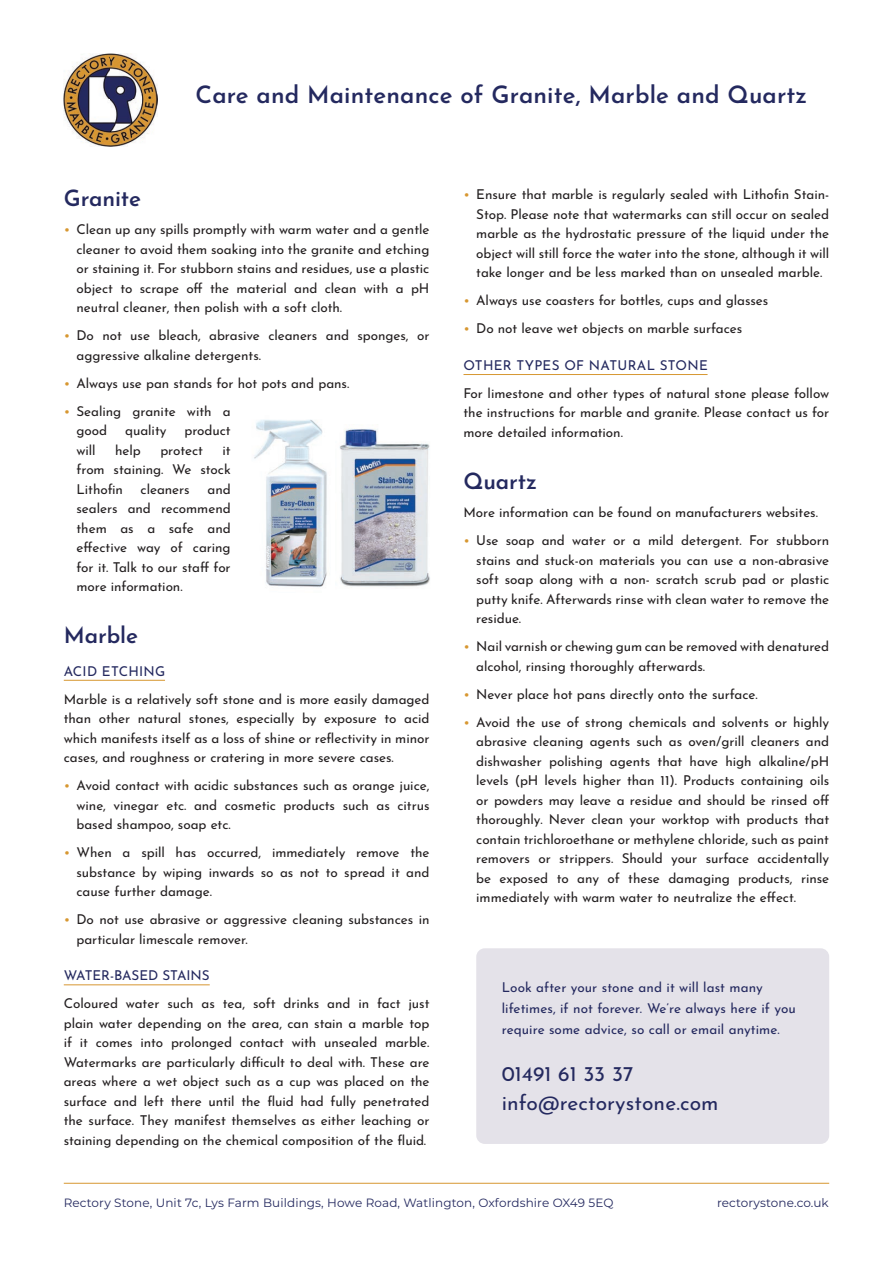
<style>
.page{position:relative;width:893px;height:1263px;background:#fff}
.page>*{position:absolute;margin:0;border:0;box-sizing:border-box;transform-origin:0 0}
.t1{font:600 24px "Josefin Sans";letter-spacing:.005em;color:#24295f}
.t2{font:600 22.5px "Josefin Sans";letter-spacing:-.005em;color:#24295f}
.t3{font:21px/29.5px "Josefin Sans";letter-spacing:.005em;color:#24295f}
.t4{font:13.5px/19.5px "Josefin Sans";letter-spacing:-.005em;color:#231f20;text-align:justify}
.t5{font:13.5px/21px "Josefin Sans";letter-spacing:.005em;color:#24295f}
.t6{font:12px "Montserrat";letter-spacing:.01em;color:#24295f}
.s1{color:#d79731}
</style>
<div class="page">
<img style="left:64px;top:53px;width:93px;height:94px">
<hr style="left:64px;top:680px;width:101px;height:1px;background:#d79731">
<hr style="left:64px;top:984px;width:146px;height:1px;background:#d79731">
<hr style="left:463px;top:374px;width:245px;height:1px;background:#d79731">
<img style="left:339px;top:428px;width:91px;height:159px">
<img style="left:254px;top:419px;width:73px;height:168px">
<div style="left:476px;top:948px;width:353px;height:196px;background:#e4e2e9;border-radius:9px"></div>
<hr style="left:64px;top:1183px;width:765px;height:1px;background:#d79731">
<h1 class="t1" style="left:196px;top:74px;width:613px">Care and Maintenance of Granite, Marble and Quartz</h1>
<h2 class="t2" style="left:64px;top:179px;width:79px">Granite</h2>
<p class="t4" style="left:77px;top:218px;width:354px;text-indent:-13px"><span class="s1">•</span> Clean up any spills promptly with warm water and a gentle cleaner to avoid them soaking into the granite and etching or staining it. For stubborn stains and residues, use a plastic object to scrape off the material and clean with a pH neutral cleaner, then polish with a soft cloth.</p>
<p class="t4" style="left:77px;top:324px;width:354px;text-indent:-13px"><span class="s1">•</span> Do not use bleach, abrasive cleaners and sponges, or aggressive alkaline detergents.</p>
<p class="t4" style="left:64px;top:371px;width:287px"><span class="s1">•</span> Always use pan stands for hot pots and pans.</p>
<p class="t4" style="left:77px;top:399px;width:156px;text-indent:-13px"><span class="s1">•</span> Sealing granite with a good</p>
<p class="t4" style="left:125px;top:419px;width:43px">quality</p>
<p class="t4" style="left:185px;top:419px;width:48px">product</p>
<p class="t4" style="left:77px;top:438px;width:21px">will</p>
<p class="t4" style="left:115px;top:438px;width:27px">help</p>
<p class="t4" style="left:160px;top:438px;width:44px">protect</p>
<p class="t4" style="left:77px;top:438px;width:156px;text-indent:146px">it from staining. We stock Lithofin</p>
<p class="t4" style="left:77px;top:477px;width:156px;text-indent:131px">and sealers and recommend them as a safe and effective way of caring for it. Talk to our staff for more information.</p>
<h2 class="t2" style="left:64px;top:616px;width:76px">Marble</h2>
<p class="t5" style="left:64px;top:659px;width:103px">ACID ETCHING</p>
<p class="t4" style="left:64px;top:687px;width:367px">Marble is a relatively soft stone and is more easily damaged than other natural stones, especially by exposure to acid which manifests itself as a loss of shine or reflectivity in minor cases, and roughness or cratering in more severe cases.</p>
<p class="t4" style="left:77px;top:774px;width:354px;text-indent:-13px"><span class="s1">•</span> Avoid contact with acidic substances such as orange juice, wine, vinegar etc. and cosmetic products such as citrus based shampoo, soap etc.</p>
<p class="t4" style="left:77px;top:841px;width:354px;text-indent:-13px"><span class="s1">•</span> When a spill has occurred, immediately remove the substance by wiping inwards so as not to spread it and cause further damage.</p>
<p class="t4" style="left:77px;top:908px;width:354px;text-indent:-13px"><span class="s1">•</span> Do not use abrasive or aggressive cleaning substances in particular limescale remover.</p>
<p class="t5" style="left:64px;top:963px;width:147px">WATER-BASED STAINS</p>
<p class="t4" style="left:64px;top:992px;width:367px">Coloured water such as tea, soft drinks and in fact just plain water depending on the area, can stain a marble top if it comes into prolonged contact with unsealed marble.<br>Watermarks are particularly difficult to deal with. These are areas where a wet object such as a cup was placed on the surface and left there until the fluid had fully penetrated the surface. They manifest themselves as either leaching or staining depending on the chemical composition of the fluid.</p>
<p class="t4" style="left:141px;top:477px;width:51px">cleaners</p>
<p class="t4" style="left:476px;top:183px;width:354px;text-indent:-13px"><span class="s1">•</span> Ensure that marble is regularly sealed with Lithofin Stain-Stop. Please note that watermarks can still occur on sealed marble as the hydrostatic pressure of the liquid under the object will still force the water into the stone, although it will take longer and be less marked than on unsealed marble.</p>
<p class="t4" style="left:463px;top:289px;width:306px"><span class="s1">•</span> Always use coasters for bottles, cups and glasses</p>
<p class="t4" style="left:463px;top:317px;width:280px"><span class="s1">•</span> Do not leave wet objects on marble surfaces</p>
<p class="t5" style="left:463px;top:353px;width:246px">OTHER TYPES OF NATURAL STONE</p>
<p class="t4" style="left:463px;top:382px;width:367px">For limestone and other types of natural stone please follow the instructions for marble and granite. Please contact us for more detailed information.</p>
<h2 class="t2" style="left:463px;top:462px;width:75px">Quartz</h2>
<p class="t4" style="left:463px;top:501px;width:356px">More information can be found on manufacturers websites.</p>
<p class="t4" style="left:476px;top:529px;width:354px;text-indent:-13px"><span class="s1">•</span> Use soap and water or a mild detergent. For stubborn stains and stuck-on materials you can use a non-abrasive soft soap along with a non- scratch scrub pad or plastic putty knife. Afterwards rinse with clean water to remove the residue.</p>
<p class="t4" style="left:476px;top:635px;width:354px;text-indent:-13px"><span class="s1">•</span> Nail varnish or chewing gum can be removed with denatured alcohol, rinsing thoroughly afterwards.</p>
<p class="t4" style="left:463px;top:683px;width:296px"><span class="s1">•</span> Never place hot pans directly onto the surface.</p>
<p class="t4" style="left:476px;top:711px;width:354px;text-indent:-13px"><span class="s1">•</span> Avoid the use of strong chemicals and solvents or highly abrasive cleaning agents such as oven/grill cleaners and dishwasher polishing agents that have high alkaline/pH levels (pH levels higher than 11). Products containing oils or powders may leave a residue and should be rinsed off thoroughly. Never clean your worktop with products that contain trichloroethane or methylene chloride, such as paint removers or strippers. Should your surface accidentally be exposed to any of these damaging products, rinse immediately with warm water to neutralize the effect.</p>
<p class="t5" style="left:502px;top:975px;width:296px">Look after your stone and it will last many lifetimes, if not forever. We’re always here if you require some advice, so call or email anytime.</p>
<h3 class="t3" style="left:502px;top:1056px;width:218px">01491 61 33 37 info@rectorystone.com</h3>
<p class="t6" style="left:64px;top:1194px;width:551px">Rectory Stone, Unit 7c, Lys Farm Buildings, Howe Road, Watlington, Oxfordshire OX49 5EQ</p>
<p class="t6" style="left:717px;top:1194px;width:113px">rectorystone.co.uk</p>
</div>
